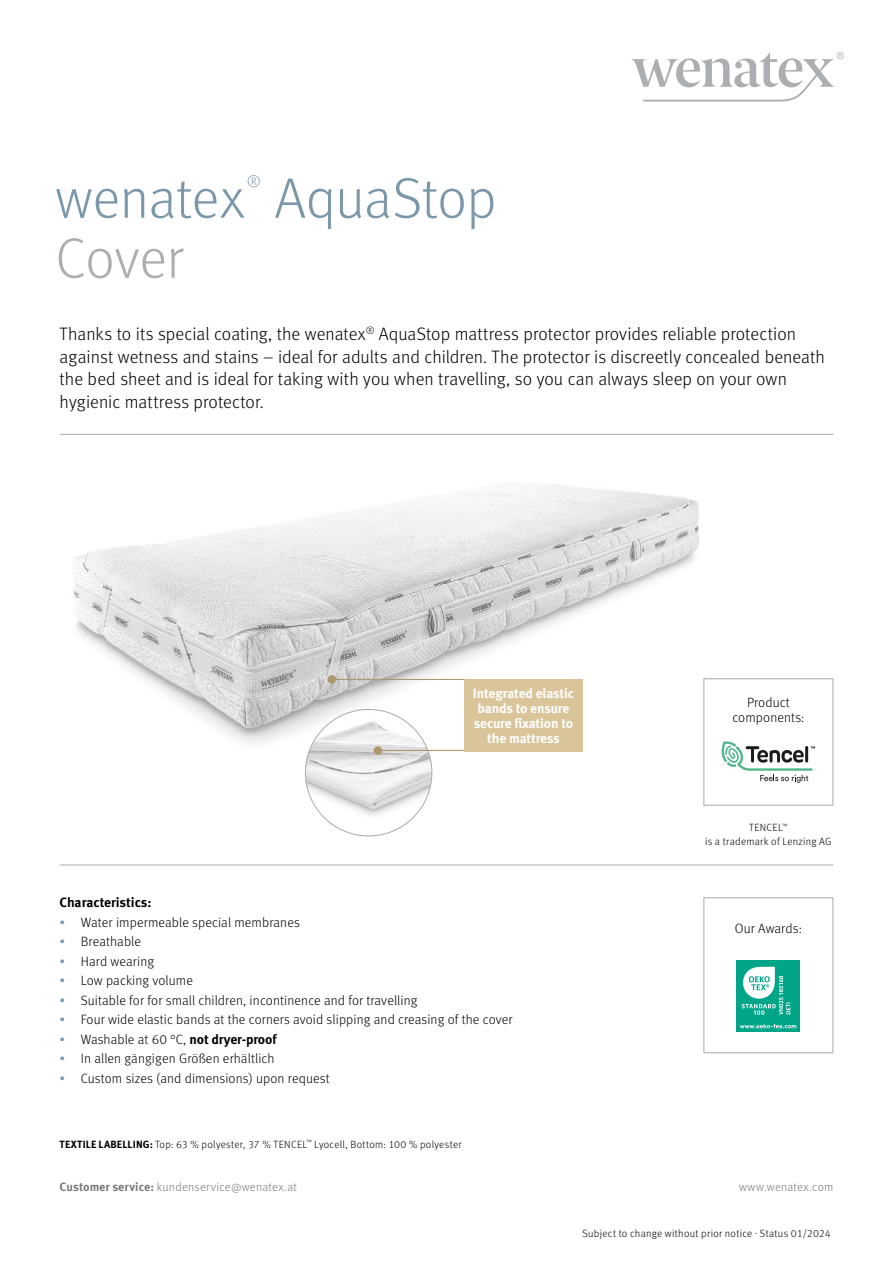
<style>
.page{position:relative;width:893px;height:1263px;background:#fff}
.page>*{position:absolute;margin:0;border:0;box-sizing:border-box;transform-origin:0 0}
.t1{font:300 57px "Meta Pro";letter-spacing:-.01em;color:#7b98ab}
.t2{font:300 57px "Meta Pro";letter-spacing:-.005em;color:#acafb2}
.t3{font:300 18px/22.5px "Meta Pro";color:#000}
.t4{font:300 16.65px "Meta Pro";color:#7b98ab}
.t5{font:300 13.5px/15px "Meta Pro";letter-spacing:.01em;color:#000;text-align:center}
.t6{font:700 13.5px/15px "Meta Pro";letter-spacing:-.01em;color:#fff;text-align:center}
.t7{font:700 13.5px "Meta Pro";letter-spacing:-.005em;color:#000}
.t8{font:300 12px "Meta Pro";letter-spacing:.02em;color:#75797b}
.t9{font:300 10.5px/13.5px "Meta Pro";letter-spacing:.025em;color:#000;text-align:center}
.s1{color:#7b98ab}
.s2{font-weight:700}
</style>
<div class="page">
<img style="left:74px;top:485px;width:625px;height:308px">
<img style="left:305px;top:709px;width:127px;height:127px;border-radius:63px">
<div style="left:703px;top:897px;width:130px;height:156px;border:1px solid #acafb2"></div>
<div style="left:736px;top:960px;width:64px;height:72px;background:#00a588"></div>
<svg style="left:740px;top:1024px;width:56px;height:4px"></svg>
<svg style="left:742px;top:967px;width:48px;height:48px"></svg>
<hr style="left:60px;top:864px;width:773px;height:1px;background:#acafb2">
<hr style="left:60px;top:434px;width:773px;height:1px;background:#acafb2">
<svg style="left:703px;top:678px;width:131px;height:128px"></svg>
<div style="left:464px;top:679px;width:119px;height:72px;background:#dac59a"></div>
<hr style="left:332px;top:679px;width:132px;height:1px;background:#ac986c">
<hr style="left:377px;top:750px;width:87px;height:1px;background:#ac986c">
<div style="left:327px;top:675px;width:9px;height:9px;background:#ac986c;border-radius:50%"></div>
<div style="left:374px;top:746px;width:8px;height:9px;background:#ac986c;border-radius:50%"></div>
<svg style="left:631px;top:52px;width:213px;height:50px"></svg>
<h1 class="t1" style="left:55px;top:157px;width:191px">wenatex</h1>
<p class="t4" style="left:247px;top:169px;width:16px">®</p>
<h1 class="t1" style="left:275px;top:157px;width:224px">AquaStop</h1>
<h1 class="t2" style="left:55px;top:217px;width:130px">Cover</h1>
<p class="t3" style="left:60px;top:322px;width:767px">Thanks to its special coating, the wenatex<sup>®</sup> AquaStop mattress protector provides reliable protection against wetness and stains – ideal for adults and children. The protector is discreetly concealed beneath the bed sheet and is ideal for taking with you when travelling, so you can always sleep on your own hygienic mattress protector.</p>
<p class="t6" style="left:473px;top:684px;width:103px">Integrated elastic bands to ensure secure fixation to the mattress</p>
<p class="t7" style="left:60px;top:892px;width:94px">Characteristics:</p>
<p class="t5" style="left:60px;top:914px;width:242px"><span class="s1">•</span> Water impermeable special membranes</p>
<p class="t5" style="left:60px;top:933px;width:83px"><span class="s1">•</span> Breathable</p>
<p class="t5" style="left:60px;top:953px;width:96px"><span class="s1">•</span> Hard wearing</p>
<p class="t5" style="left:60px;top:972px;width:135px"><span class="s1">•</span> Low packing volume</p>
<p class="t5" style="left:60px;top:992px;width:359px"><span class="s1">•</span> Suitable for for small children, incontinence and for travelling</p>
<p class="t5" style="left:60px;top:1011px;width:455px"><span class="s1">•</span> Four wide elastic bands at the corners avoid slipping and creasing of the cover</p>
<p class="t5" style="left:60px;top:1031px;width:219px"><span class="s1">•</span> Washable at 60 °C, <span class="s2">not dryer-proof</span></p>
<p class="t5" style="left:60px;top:1050px;width:217px"><span class="s1">•</span> In allen gängigen Größen erhältlich</p>
<p class="t5" style="left:60px;top:1070px;width:272px"><span class="s1">•</span> Custom sizes (and dimensions) upon request</p>
<p class="t9" style="left:60px;top:1136px;width:403px"><span class="s2">TEXTILE LABELLING:</span> Top: 63 % polyester, 37 % TENCEL<sup>™</sup> Lyocell, Bottom: 100 % polyester</p>
<p class="t5" style="left:732px;top:694px;width:74px">Product components:</p>
<p class="t9" style="left:705px;top:820px;width:128px">TENCEL<sup>™<br></sup>is a trademark of Lenzing AG</p>
<p class="t5" style="left:735px;top:920px;width:68px">Our Awards:</p>
<p class="t8" style="left:60px;top:1178px;width:239px"><span class="s2">Customer service:</span> kundenservice@wenatex.at</p>
<p class="t8" style="left:739px;top:1178px;width:96px">www.wenatex.com</p>
<p class="t9" style="left:583px;top:1226px;width:250px">Subject to change without prior notice · Status 01/2024</p>
</div>
